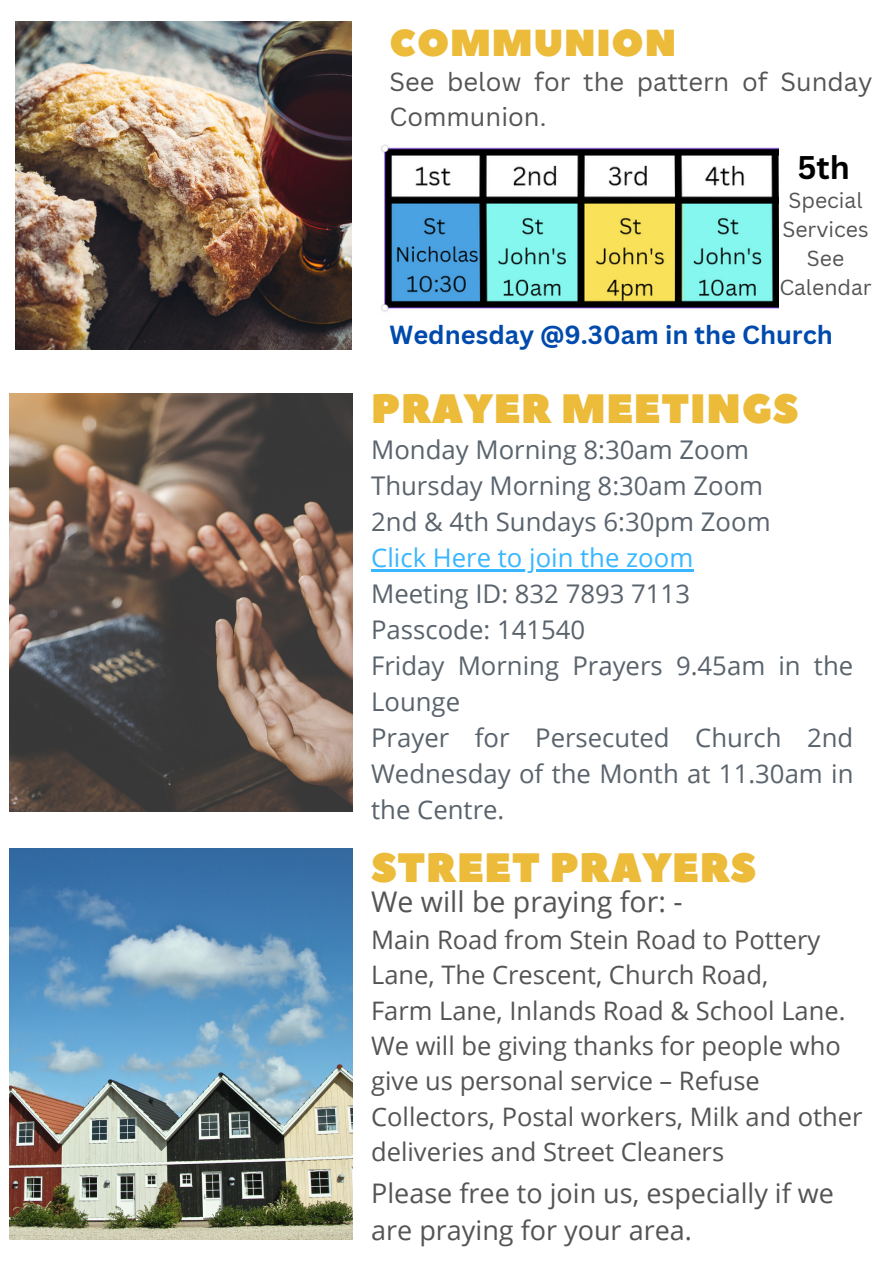
<style>
.page{position:relative;width:893px;height:1264px;background:#fff}
.page>*{position:absolute;margin:0;border:0;box-sizing:border-box;transform-origin:0 0}
.t1{font:40.95px "Peace Sans";letter-spacing:.02em;color:#ecbb39}
.t2{font:37.5px "Peace Sans";letter-spacing:.02em;color:#ecbb39}
.t3{font:700 31.8px "Canva Sans";color:#000}
.t4{font:28.5px "Open Sans";color:#545454}
.t5{font:27px/37.7px "Open Sans";color:#545454}
.t6{font:25.65px/36px "Open Sans";color:#5a636c}
.t7{font:25.65px "Open Sans";color:#38b6ff}
.t8{font:25.5px/35.4px "Open Sans";color:#545454}
.t9{font:25.5px/34.8px "Canva Sans";color:#545454}
.t10{font:700 25.5px "Canva Sans";color:#004aad}
.t11{font:21.15px/29.2px "Canva Sans";color:#545454}
</style>
<div class="page">
<img style="left:9px;top:393px;width:343px;height:418px">
<img style="left:381px;top:144px;width:397px;height:168px">
<img style="left:15px;top:22px;width:336px;height:327px">
<img style="left:9px;top:848px;width:343px;height:391px">
<hr style="left:371px;top:569px;width:322px;height:3px;background:#38b6ff">
<p class="t2" style="left:389px;top:18px;width:288px">COMMUNION</p>
<p class="t9" style="left:389px;top:64px;width:484px">See below for the pattern of Sunday<br>Communion.</p>
<p class="t3" style="left:797px;top:145px;width:54px">5th</p>
<p class="t11" style="left:782px;top:185px;width:88px">Special<br>Services</p>
<p class="t11" style="left:779px;top:243px;width:94px;text-align:center">See<br>Calendar</p>
<p class="t10" style="left:389px;top:316px;width:445px">Wednesday @9.30am in the Church</p>
<p class="t1" style="left:371px;top:382px;width:429px">PRAYER MEETINGS</p>
<p class="t6" style="left:371px;top:431px;width:379px">Monday Morning 8:30am Zoom</p>
<p class="t6" style="left:371px;top:467px;width:393px">Thursday Morning 8:30am Zoom</p>
<p class="t6" style="left:371px;top:503px;width:401px">2nd &amp; 4th Sundays 6:30pm Zoom</p>
<p class="t7" style="left:371px;top:540px;width:323px">Click Here to join the zoom</p>
<p class="t6" style="left:371px;top:575px;width:320px">Meeting ID: 832 7893 7113</p>
<p class="t6" style="left:371px;top:611px;width:215px">Passcode: 141540</p>
<p class="t6" style="left:371px;top:647px;width:483px">Friday Morning Prayers 9.45am in the<br>Lounge</p>
<p class="t6" style="left:371px;top:719px;width:484px;text-align:justify">Prayer for Persecuted Church 2nd Wednesday of the Month at 11.30am in the Centre.</p>
<p class="t1" style="left:371px;top:841px;width:386px">STREET PRAYERS</p>
<p class="t4" style="left:371px;top:881px;width:313px">We will be praying for: -</p>
<p class="t8" style="left:371px;top:920px;width:450px">Main Road from Stein Road to Pottery<br>Lane, The Crescent, Church Road,</p>
<p class="t8" style="left:371px;top:991px;width:476px">Farm Lane, Inlands Road &amp; School Lane.</p>
<p class="t8" style="left:371px;top:1027px;width:492px">We will be giving thanks for people who give us personal service – Refuse Collectors, Postal workers, Milk and other deliveries and Street Cleaners</p>
<p class="t5" style="left:371px;top:1173px;width:464px">Please free to join us, especially if we are praying for your area.</p>
</div>
